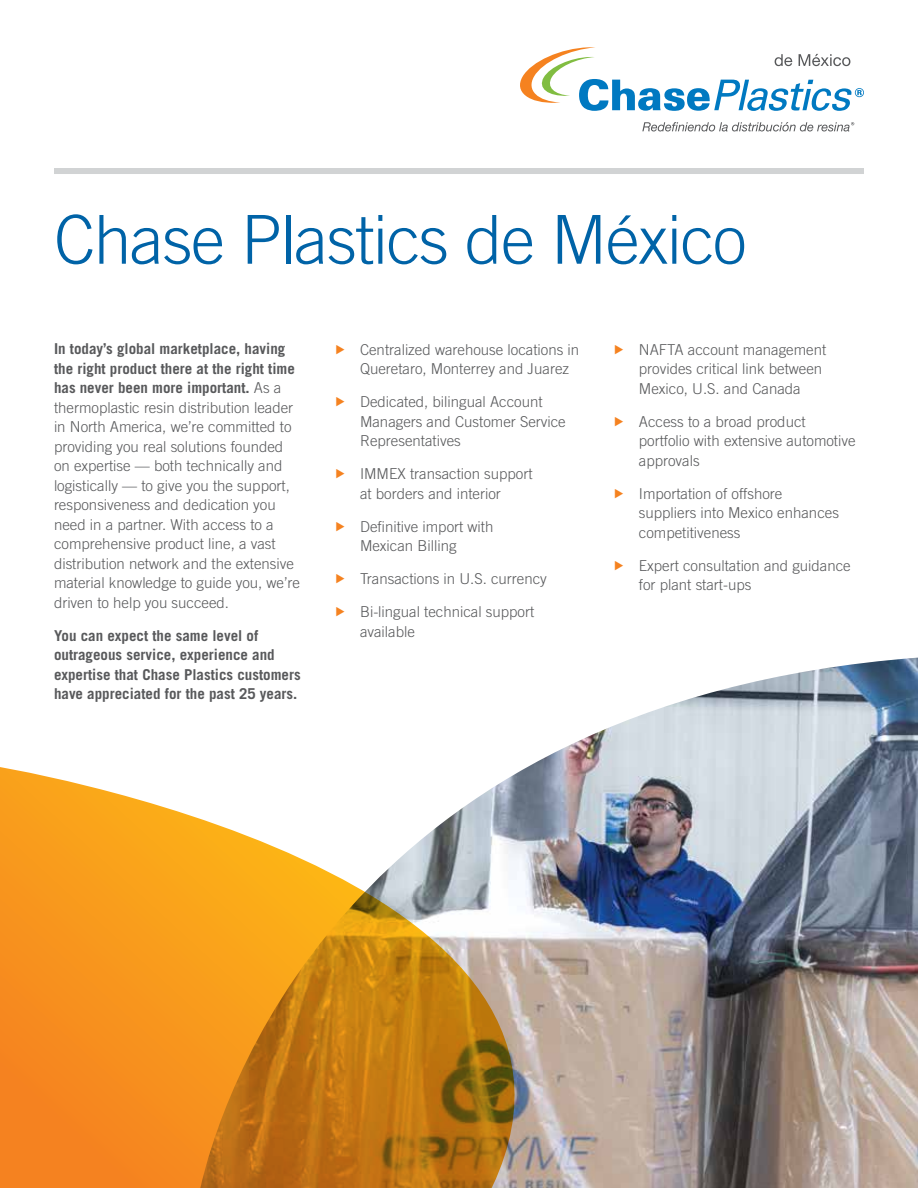
<style>
.page{position:relative;width:918px;height:1188px;background:#fff}
.page>*{position:absolute;margin:0;border:0;box-sizing:border-box;transform-origin:0 0}
.t1{font:300 67.5px "Trade Gothic";letter-spacing:-.02em;color:#0063a7}
.t2{font:300 15px/19.5px "Trade Gothic";color:#58595b}
.t3{font:700 15px/19.5px "Trade Gothic";color:#58595b}
.s1{font-weight:700}
</style>
<div class="page">
<div style="left:54px;top:168px;width:810px;height:6px;background:#d1d3d4"></div>
<svg style="left:520px;top:47px;width:344px;height:64px"></svg>
<svg style="left:642px;top:122px;width:212px;height:9px"></svg>
<img style="left:516px;top:658px;width:402px;height:530px">
<svg style="left:0;top:767px;width:516px;height:421px;background:#e19e45"></svg>
<h1 class="t1" style="left:54px;top:200px;width:694px">Chase Plastics de México</h1>
<p class="t2" style="left:54px;top:339px;width:247px"><span class="s1">In today’s global marketplace, having the right product there at the right time has never been more important.</span> As a thermoplastic resin distribution leader in North America, we’re committed to providing you real solutions founded on expertise — both technically and logistically — to give you the support, responsiveness and dedication you need in a partner. With access to a comprehensive product line, a vast distribution network and the extensive material knowledge to guide you, we’re driven to help you succeed.</p>
<p class="t3" style="left:54px;top:626px;width:248px">You can expect the same level of outrageous service, experience and expertise that Chase Plastics customers have appreciated for the past 25 years.</p>
<p class="t2" style="left:360px;top:339px;width:221px">Centralized warehouse locations in<br>Queretaro, Monterrey and Juarez</p>
<p class="t2" style="left:360px;top:392px;width:207px">Dedicated, bilingual Account<br>Managers and Customer Service<br>Representatives</p>
<p class="t2" style="left:360px;top:464px;width:174px">IMMEX transaction support at borders and interior</p>
<p class="t2" style="left:360px;top:516px;width:135px">Definitive import with<br>Mexican Billing</p>
<p class="t2" style="left:360px;top:569px;width:188px">Transactions in U.S. currency</p>
<p class="t2" style="left:360px;top:602px;width:176px">Bi-lingual technical support available</p>
<p class="t2" style="left:639px;top:339px;width:189px">NAFTA account management provides critical link between<br>Mexico, U.S. and Canada</p>
<p class="t2" style="left:639px;top:411px;width:218px">Access to a broad product portfolio with extensive automotive approvals</p>
<p class="t2" style="left:639px;top:483px;width:202px">Importation of offshore suppliers into Mexico enhances competitiveness</p>
<p class="t2" style="left:639px;top:555px;width:213px">Expert consultation and guidance for plant start-ups</p>
</div>
